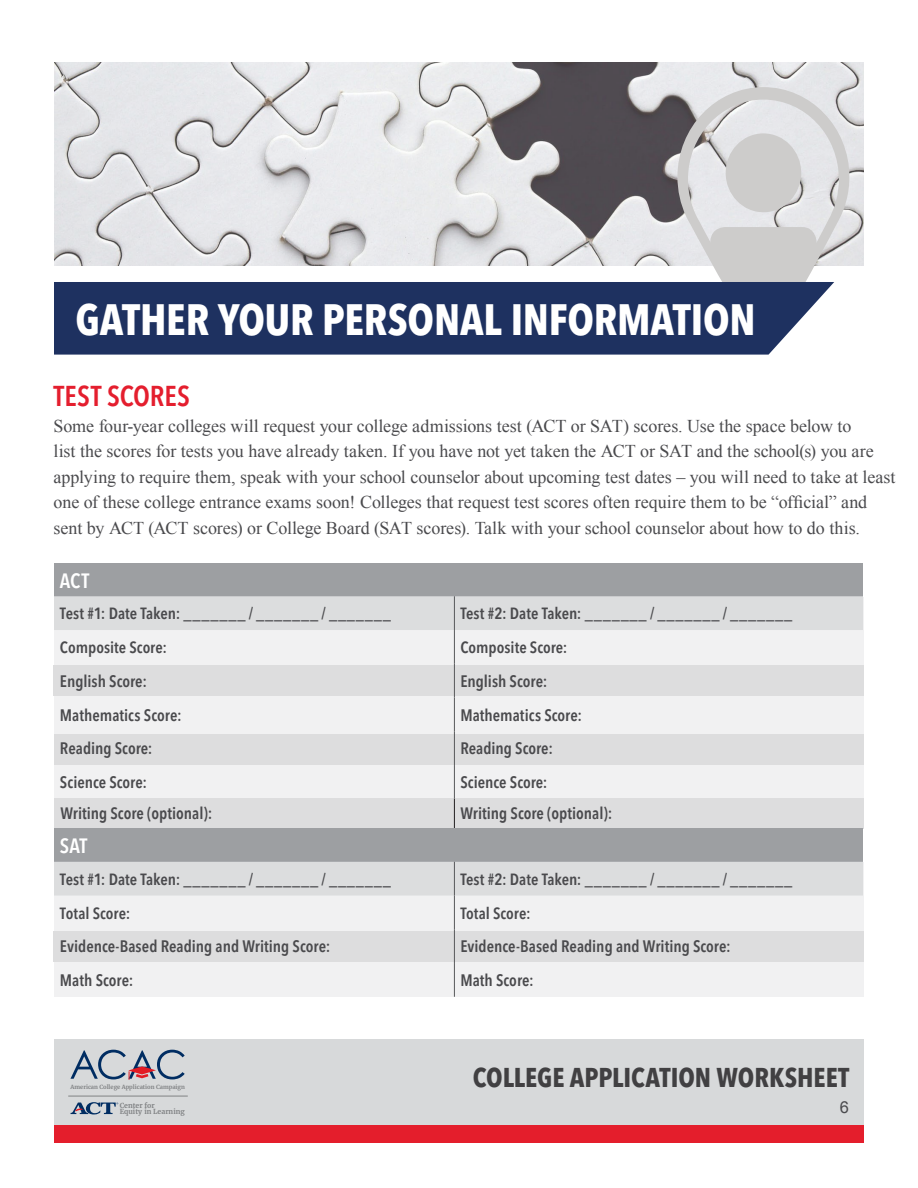
<style>
.page{position:relative;width:918px;height:1188px;background:#fff}
.page>*{position:absolute;margin:0;border:0;box-sizing:border-box;transform-origin:0 0}
.t1{font:700 condensed 43.5px "Avenir Next LT Pro";letter-spacing:-.005em;color:#fff}
.t2{font:600 condensed 28.5px "Avenir Next LT Pro";color:#e41e2e}
.t3{font:700 condensed 27px "Avenir Next LT Pro";color:#414042}
.t4{font:600 condensed 20.55px "Avenir Next LT Pro";letter-spacing:-.005em;color:#fff}
.t5{font:18px/25.5px "Times New Roman";letter-spacing:-.005em;color:#4a4a4d}
.t6{font:600 condensed 16.5px "Avenir Next LT Pro";color:#4a4a4d}
.t7{font:600 16.5px "Avenir Next Condensed";color:#4a4a4d}
.t8{font:16.5px "Arial";color:#4a4a4d}
.t9{font:600 condensed 16.2px "Avenir Next LT Pro";color:#4a4a4d}
.t10{font:700 6.9px/6.3px "Merriweather";color:#808284}
.t11{font:700 5.7px "Merriweather";color:#808284}
</style>
<div class="page">
<div style="left:54px;top:1040px;width:810px;height:94px;background:#d7d9da"></div>
<div style="left:54px;top:1125px;width:810px;height:18px;background:#e41e2c"></div>
<svg style="left:71px;top:1102px;width:47px;height:13px"></svg>
<hr style="left:68px;top:1096px;width:120px;height:1px;background:#808284">
<svg style="left:70px;top:1050px;width:115px;height:30px"></svg>
<img style="left:54px;top:63px;width:810px;height:202px">
<svg style="left:677px;top:87px;width:172px;height:179px;background:#d5d5d6"></svg>
<div style="left:710px;top:227px;width:107px;height:55px;background:#cdcccb"></div>
<div style="left:54px;top:282px;width:780px;height:73px;background:#1e3160"></div>
<div style="left:54px;top:597px;width:810px;height:202px;background:#f1f1f2"></div>
<div style="left:54px;top:666px;width:810px;height:30px;background:#ddddde"></div>
<div style="left:54px;top:734px;width:810px;height:31px;background:#ddddde"></div>
<div style="left:54px;top:799px;width:810px;height:30px;background:#ddddde"></div>
<hr style="left:454px;top:799px;width:1px;height:30px;background:#221f20">
<div style="left:54px;top:563px;width:809px;height:33px;background:#9d9fa2"></div>
<div style="left:54px;top:596px;width:809px;height:34px;background:#dcddde"></div>
<hr style="left:454px;top:596px;width:1px;height:34px;background:#58595b">
<hr style="left:454px;top:630px;width:1px;height:34px;background:#58595b">
<hr style="left:454px;top:664px;width:1px;height:34px;background:#58595b">
<hr style="left:454px;top:698px;width:1px;height:33px;background:#58595b">
<hr style="left:454px;top:731px;width:1px;height:34px;background:#58595b">
<hr style="left:454px;top:765px;width:1px;height:34px;background:#58595b">
<div style="left:54px;top:862px;width:810px;height:135px;background:#f1f1f2"></div>
<div style="left:54px;top:931px;width:810px;height:31px;background:#ddddde"></div>
<div style="left:54px;top:829px;width:809px;height:33px;background:#9d9fa2"></div>
<div style="left:54px;top:862px;width:809px;height:34px;background:#dcddde"></div>
<hr style="left:454px;top:862px;width:1px;height:34px;background:#58595b">
<hr style="left:454px;top:896px;width:1px;height:33px;background:#58595b">
<hr style="left:454px;top:929px;width:1px;height:34px;background:#58595b">
<hr style="left:454px;top:963px;width:1px;height:34px;background:#58595b">
<h1 class="t1" style="left:76px;top:293px;width:682px">GATHER YOUR PERSONAL INFORMATION</h1>
<h2 class="t2" style="left:54px;top:379px;width:138px">TEST SCORES</h2>
<p class="t5" style="left:54px;top:413px;width:843px">Some four-year colleges will request your college admissions test (ACT or SAT) scores. Use the space below to<br>list the scores for tests you have already taken. If you have not yet taken the ACT or SAT and the school(s) you are applying to require them, speak with your school counselor about upcoming test dates – you will need to take at least one of these college entrance exams soon! Colleges that request test scores often require them to be “official” and sent by ACT (ACT scores) or College Board (SAT scores). Talk with your school counselor about how to do this.</p>
<p class="t4" style="left:60px;top:568px;width:31px">ACT</p>
<p class="t9" style="left:60px;top:604px;width:333px">Test #1: Date Taken: _______ / _______ / _______</p>
<p class="t9" style="left:460px;top:604px;width:333px">Test #2: Date Taken: _______ / _______ / _______</p>
<p class="t9" style="left:60px;top:637px;width:109px">Composite Score:</p>
<p class="t9" style="left:460px;top:637px;width:109px">Composite Score:</p>
<p class="t6" style="left:60px;top:671px;width:89px">English Score:</p>
<p class="t6" style="left:460px;top:671px;width:89px">English Score:</p>
<p class="t6" style="left:60px;top:705px;width:123px">Mathematics Score:</p>
<p class="t6" style="left:460px;top:705px;width:123px">Mathematics Score:</p>
<p class="t6" style="left:60px;top:739px;width:94px">Reading Score:</p>
<p class="t6" style="left:460px;top:739px;width:94px">Reading Score:</p>
<p class="t6" style="left:60px;top:772px;width:89px">Science Score:</p>
<p class="t6" style="left:460px;top:772px;width:89px">Science Score:</p>
<p class="t7" style="left:60px;top:799px;width:154px">Writing Score (optional):</p>
<p class="t7" style="left:461px;top:799px;width:154px">Writing Score (optional):</p>
<p class="t4" style="left:60px;top:833px;width:29px">SAT</p>
<p class="t9" style="left:60px;top:869px;width:333px">Test #1: Date Taken: _______ / _______ / _______</p>
<p class="t9" style="left:460px;top:869px;width:333px">Test #2: Date Taken: _______ / _______ / _______</p>
<p class="t9" style="left:60px;top:903px;width:72px">Total Score:</p>
<p class="t9" style="left:460px;top:903px;width:72px">Total Score:</p>
<p class="t6" style="left:60px;top:937px;width:272px">Evidence-Based Reading and Writing Score:</p>
<p class="t6" style="left:460px;top:937px;width:272px">Evidence-Based Reading and Writing Score:</p>
<p class="t6" style="left:60px;top:970px;width:75px">Math Score:</p>
<p class="t6" style="left:460px;top:970px;width:75px">Math Score:</p>
<p class="t11" style="left:71px;top:1083px;width:116px">American College Application Campaign</p>
<p class="t10" style="left:120px;top:1102px;width:66px">Center for<br>Equity in Learning</p>
<h3 class="t3" style="left:473px;top:1061px;width:378px">COLLEGE APPLICATION WORKSHEET</h3>
<p class="t8" style="left:840px;top:1097px;width:11px">6</p>
</div>
